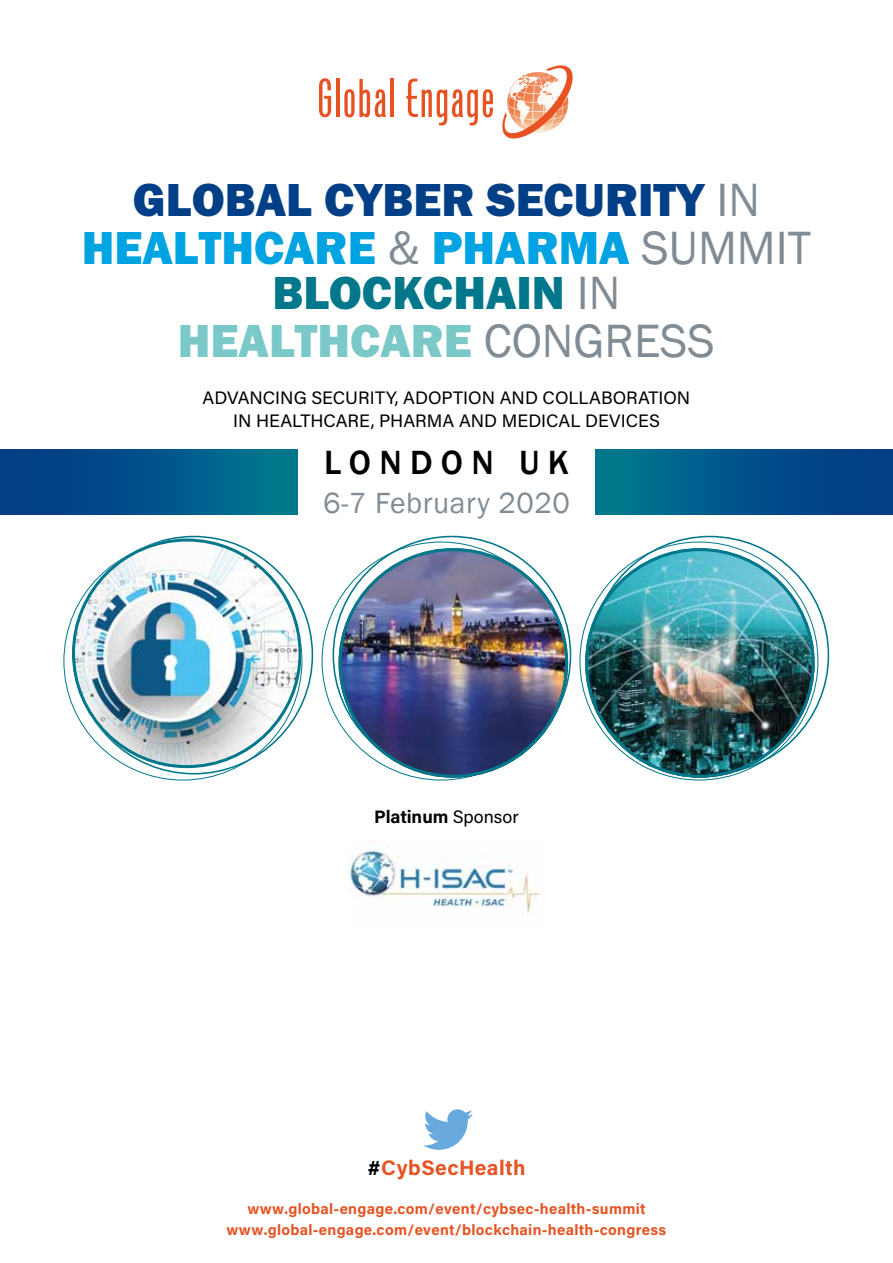
<style>
.page{position:relative;width:893px;height:1263px;background:#fff}
.page>*{position:absolute;margin:0;border:0;box-sizing:border-box;transform-origin:0 0}
.t1{font:48px/47px "Franklin Gothic URW Hea";color:#023f86;text-align:center}
.t2{font:500 34.5px "Franklin Gothic";letter-spacing:.24em;color:#000}
.t3{font:30px "Franklin Gothic";letter-spacing:.02em;color:#808b94}
.t4{font:700 21px "Acumin Pro";letter-spacing:.02em;color:#e75322}
.t5{font:18px/22.5px "Acumin Pro";color:#000;text-align:center}
.t6{font:700 18px "Acumin Pro";letter-spacing:-.005em;color:#000}
.t7{font:700 15px/21px "Acumin Pro";letter-spacing:.02em;color:#e75322;text-align:center}
.s1{font-family:"Franklin Gothic";color:#808b94}
.s2{color:#00a3e2}
.s3{color:#00778a}
.s4{color:#7bc8c9}
.s5{font-weight:400}
.s6{color:#000}
</style>
<div class="page">
<svg style="left:319px;top:78px;width:12px;height:39px"></svg>
<hr style="left:336px;top:79px;width:3px;height:38px;background:#e75222">
<svg style="left:344px;top:79px;width:42px;height:38px"></svg>
<hr style="left:390px;top:79px;width:3px;height:38px;background:#e75222">
<svg style="left:406px;top:79px;width:87px;height:47px"></svg>
<svg style="left:502px;top:65px;width:71px;height:74px"></svg>
<div style="left:0;top:450px;width:298px;height:64px;background:linear-gradient(to right,#013586,#00778e)"></div>
<img style="left:74px;top:538px;width:228px;height:230px">
<img style="left:585px;top:548px;width:230px;height:230px;border-radius:115px">
<img style="left:339px;top:548px;width:229px;height:230px;border-radius:115px">
<svg style="left:423px;top:1109px;width:50px;height:41px"></svg>
<div style="left:595px;top:449px;width:298px;height:65px;background:linear-gradient(to right,#00778e,#013586)"></div>
<img style="left:349px;top:850px;width:192px;height:64px">
<h1 class="t1" style="left:82px;top:175px;width:731px">GLOBAL CYBER SECURITY <span class="s1">IN<br></span><span class="s2">HEALTHCARE</span> <span class="s1">&amp;</span> <span class="s2">PHARMA</span> <span class="s1">SUMMIT<br></span><span class="s3">BLOCKCHAIN</span> <span class="s1">IN<br></span><span class="s4">HEALTHCARE</span> <span class="s1">CONGRESS</span></h1>
<p class="t5" style="left:203px;top:386px;width:489px">ADVANCING SECURITY, ADOPTION AND COLLABORATION<br>IN HEALTHCARE, PHARMA AND MEDICAL DEVICES</p>
<h2 class="t2" style="left:324px;top:441px;width:247px">LONDON UK</h2>
<h3 class="t3" style="left:323px;top:485px;width:248px">6-7 February 2020</h3>
<p class="t6" style="left:374px;top:804px;width:146px">Platinum <span class="s5">Sponsor</span></p>
<h3 class="t4" style="left:367px;top:1153px;width:160px"><span class="s6">#</span>CybSecHealth</h3>
<p class="t7" style="left:227px;top:1198px;width:441px">www.global-engage.com/event/cybsec-health-summit www.global-engage.com/event/blockchain-health-congress</p>
</div>
